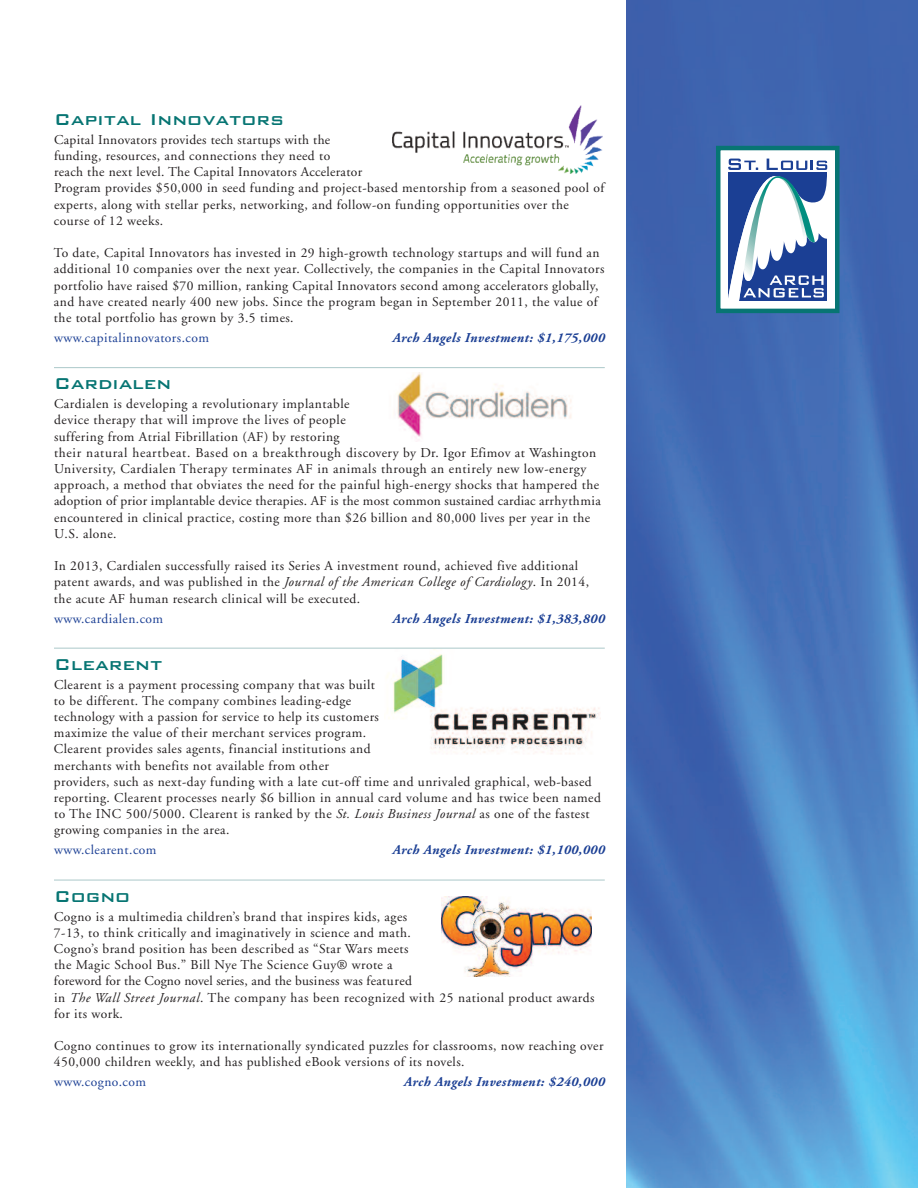
<style>
.page{position:relative;width:918px;height:1188px;background:#fff}
.page>*{position:absolute;margin:0;border:0;box-sizing:border-box;transform-origin:0 0}
.t1{font:500 21px "Bank Gothic";color:#077573}
.t2{font:13.5px/16.2px "Adobe Garamond";letter-spacing:.035em;color:#231f20}
.t3{font:italic 700 13.5px "Adobe Garamond";letter-spacing:.035em;color:#1b3f94}
.t4{font:13.5px "Adobe Garamond";letter-spacing:.035em;color:#1b3f94}
.s1{font-style:italic}
</style>
<div class="page">
<img style="left:627px;top:0;width:291px;height:1188px">
<div style="left:720px;top:150px;width:115px;height:159px;background:#fff"></div>
<svg style="left:728px;top:159px;width:99px;height:141px"></svg>
<div style="left:716px;top:146px;width:124px;height:167px;border:4px solid #077573"></div>
<hr style="left:54px;top:367px;width:551px;height:1px;background:#abc8c9">
<hr style="left:54px;top:648px;width:551px;height:1px;background:#abc8c9">
<hr style="left:54px;top:880px;width:551px;height:1px;background:#abc8c9">
<img style="left:392px;top:106px;width:210px;height:67px">
<img style="left:397px;top:373px;width:175px;height:69px">
<img style="left:387px;top:654px;width:214px;height:100px">
<img style="left:442px;top:897px;width:150px;height:80px">
<h1 class="t1" style="left:54px;top:108px;width:232px">Capital Innovators</h1>
<p class="t2" style="left:54px;top:133px;width:552px">Capital Innovators provides tech startups with the<br>funding, resources, and connections they need to<br>reach the next level. The Capital Innovators Accelerator<br>Program provides $50,000 in seed funding and project-based mentorship from a seasoned pool of experts, along with stellar perks, networking, and follow-on funding opportunities over the course of 12 weeks.</p>
<p class="t2" style="left:54px;top:246px;width:552px">To date, Capital Innovators has invested in 29 high-growth technology startups and will fund an additional 10 companies over the next year. Collectively, the companies in the Capital Innovators portfolio have raised $70 million, ranking Capital Innovators second among accelerators globally, and have created nearly 400 new jobs. Since the program began in September 2011, the value of the total portfolio has grown by 3.5 times.</p>
<p class="t4" style="left:54px;top:332px;width:157px">www.capitalinnovators.com</p>
<p class="t3" style="left:393px;top:332px;width:214px">Arch Angels Investment: $1,175,000</p>
<h1 class="t1" style="left:54px;top:372px;width:119px">Cardialen</h1>
<p class="t2" style="left:54px;top:397px;width:548px">Cardialen is developing a revolutionary implantable<br>device therapy that will improve the lives of people<br>suffering from Atrial Fibrillation (AF) by restoring<br>their natural heartbeat. Based on a breakthrough discovery by Dr. Igor Efimov at Washington University, Cardialen Therapy terminates AF in animals through an entirely new low-energy approach, a method that obviates the need for the painful high-energy shocks that hampered the adoption of prior implantable device therapies. AF is the most common sustained cardiac arrhythmia encountered in clinical practice, costing more than $26 billion and 80,000 lives per year in the U.S. alone.</p>
<p class="t2" style="left:54px;top:559px;width:537px">In 2013, Cardialen successfully raised its Series A investment round, achieved five additional patent awards, and was published in the <span class="s1">Journal of the American College of Cardiology</span>. In 2014, the acute AF human research clinical will be executed.</p>
<p class="t4" style="left:54px;top:613px;width:111px">www.cardialen.com</p>
<p class="t3" style="left:393px;top:613px;width:214px">Arch Angels Investment: $1,383,800</p>
<h1 class="t1" style="left:54px;top:653px;width:110px">Clearent</h1>
<p class="t2" style="left:54px;top:677px;width:549px">Clearent is a payment processing company that was built<br>to be different. The company combines leading-edge<br>technology with a passion for service to help its customers<br>maximize the value of their merchant services program.<br>Clearent provides sales agents, financial institutions and<br>merchants with benefits not available from other<br>providers, such as next-day funding with a late cut-off time and unrivaled graphical, web-based reporting. Clearent processes nearly $6 billion in annual card volume and has twice been named to The INC 500/5000. Clearent is ranked by the <span class="s1">St. Louis Business Journal</span> as one of the fastest growing companies in the area.</p>
<p class="t4" style="left:54px;top:845px;width:104px">www.clearent.com</p>
<p class="t3" style="left:393px;top:845px;width:214px">Arch Angels Investment: $1,100,000</p>
<h1 class="t1" style="left:54px;top:885px;width:78px">Cogno</h1>
<p class="t2" style="left:54px;top:909px;width:542px">Cogno is a multimedia children’s brand that inspires kids, ages<br>7-13, to think critically and imaginatively in science and math.<br>Cogno’s brand position has been described as “Star Wars meets<br>the Magic School Bus.” Bill Nye The Science Guy® wrote a<br>foreword for the Cogno novel series, and the business was featured<br>in <span class="s1">The Wall Street Journal</span>. The company has been recognized with 25 national product awards for its work.</p>
<p class="t2" style="left:54px;top:1039px;width:551px">Cogno continues to grow its internationally syndicated puzzles for classrooms, now reaching over<br>450,000 children weekly, and has published eBook versions of its novels.</p>
<p class="t4" style="left:54px;top:1077px;width:94px">www.cogno.com</p>
<p class="t3" style="left:404px;top:1077px;width:202px">Arch Angels Investment: $240,000</p>
</div>
